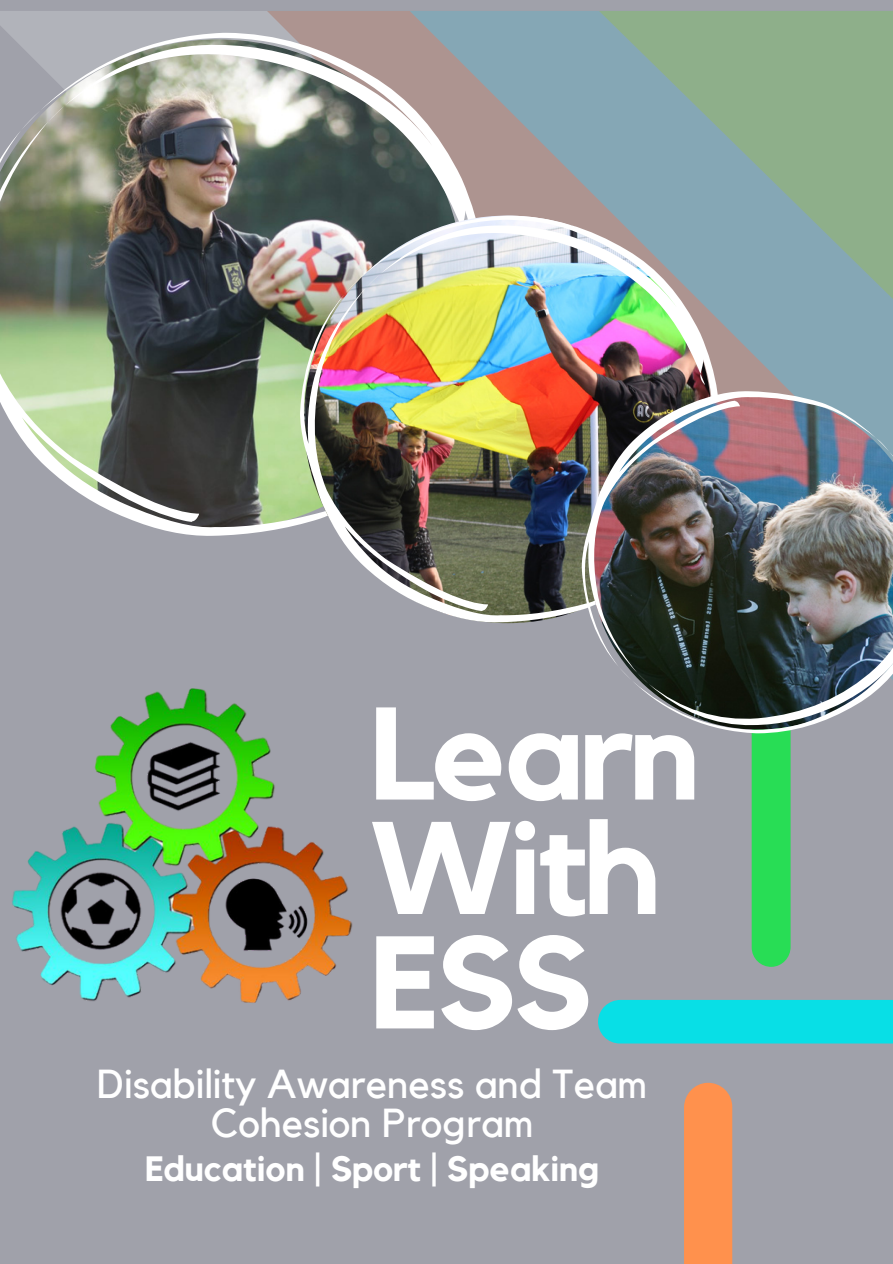
<style>
.page{position:relative;width:893px;height:1264px;background:#fff}
.page>*{position:absolute;margin:0;border:0;box-sizing:border-box;transform-origin:0 0}
.t1{font:700 129.9px/114.4px "Kollektif";letter-spacing:-.03em;color:#fff}
.t2{font:40.35px/39.3px "Kollektif";color:#fff;text-align:center}
.t3{font:700 35.1px "Kollektif";color:#fff}
</style>
<div class="page">
<div style="left:0;top:0;width:892px;height:1263px;background:#a0a1aa"></div>
<svg style="left:574px;top:11px;width:288px;height:380px;background:#8da3ad"></svg>
<svg style="left:0;top:11px;width:574px;height:205px;background:#9ca3a9"></svg>
<svg style="left:599px;top:11px;width:293px;height:335px;background:#89ab9e"></svg>
<div style="left:751px;top:733px;width:39px;height:234px;background:#28dd55"></div>
<div style="left:598px;top:999px;width:294px;height:44px;background:#08dfe6"></div>
<div style="left:684px;top:1082px;width:48px;height:181px;background:#ff914d"></div>
<img style="left:12px;top:688px;width:341px;height:315px">
<img style="left:0;top:33px;width:504px;height:503px">
<img style="left:300px;top:216px;width:434px;height:406px">
<img style="left:581px;top:391px;width:311px;height:342px">
<p class="t1" style="left:370px;top:702px;width:331px">Learn<br>With<br>ESS</p>
<p class="t2" style="left:97px;top:1065px;width:552px">Disability Awareness and Team<br>Cohesion Program</p>
<p class="t3" style="left:145px;top:1152px;width:455px">Education | Sport | Speaking</p>
</div>
